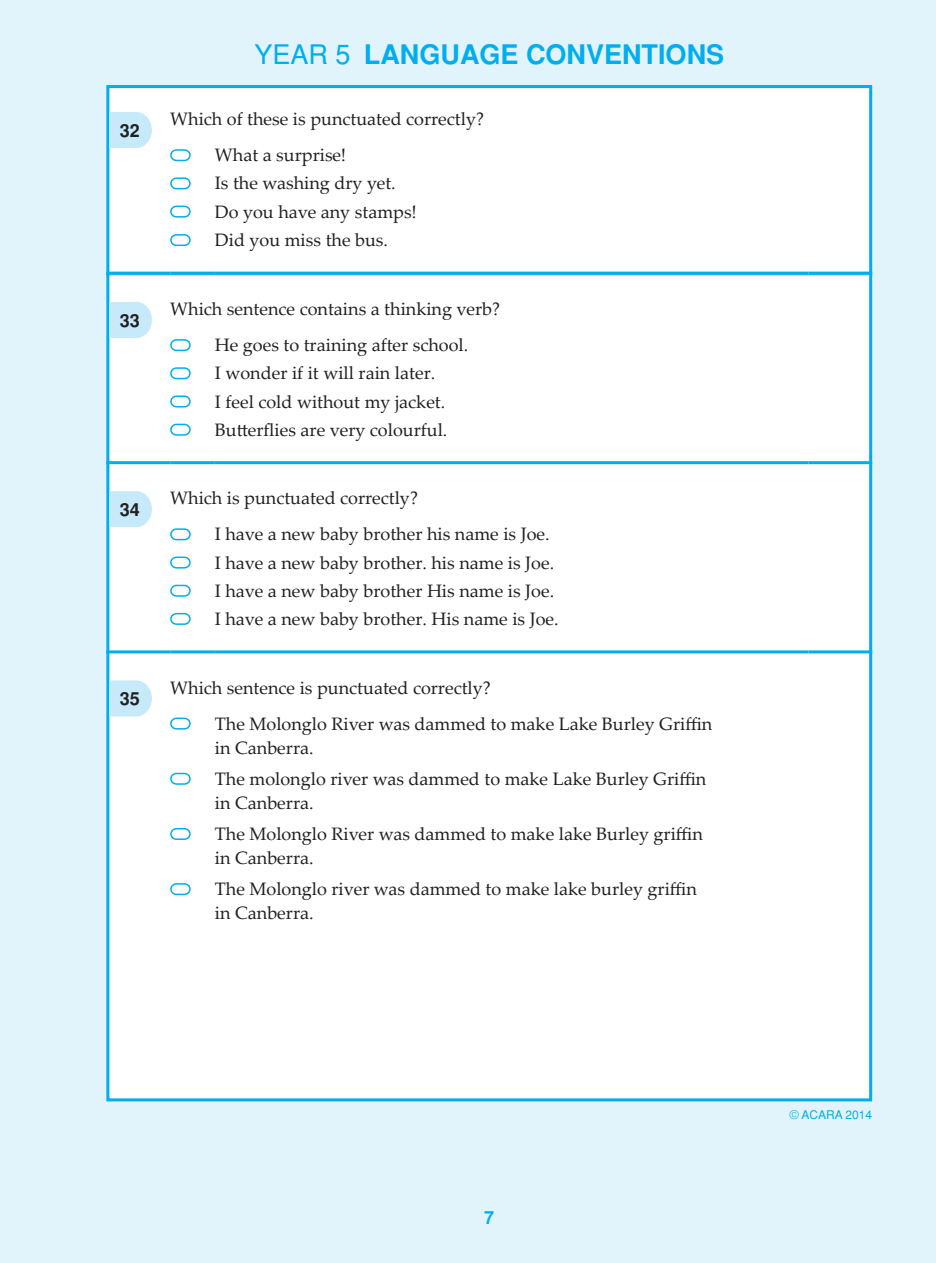
<style>
.page{position:relative;width:936px;height:1263px;background:#fff}
.page>*{position:absolute;margin:0;border:0;box-sizing:border-box;transform-origin:0 0}
.t1{font:700 27px "Helvetica";color:#00aeef}
.t2{font:18px/36px "Palatino Linotype";color:#231f20}
.t3{font:700 18px "Helvetica";letter-spacing:.005em;color:#231f20}
.t4{font:700 18px "Helvetica";color:#00aeef}
.t5{font:12px "Helvetica";color:#00aeef}
.s1{font-weight:400}
</style>
<div class="page">
<div style="left:0;top:0;width:935px;height:1263px;background:#e1f4fc"></div>
<div style="left:106px;top:85px;width:766px;height:1016px;background:#fff;border:3px solid #00aeef"></div>
<hr style="left:106px;top:272px;width:64px;height:3px;background:#00aeef">
<hr style="left:170px;top:272px;width:45px;height:3px;background:#00aeef">
<hr style="left:215px;top:272px;width:593px;height:3px;background:#00aeef">
<hr style="left:808px;top:272px;width:64px;height:3px;background:#00aeef">
<svg style="left:109px;top:112px;width:43px;height:36px"></svg>
<div style="left:170px;top:149px;width:21px;height:12px;border:2px solid #00aeef;border-radius:5px"></div>
<div style="left:170px;top:177px;width:21px;height:12px;border:2px solid #00aeef;border-radius:5px"></div>
<div style="left:170px;top:206px;width:21px;height:12px;border:2px solid #00aeef;border-radius:5px"></div>
<div style="left:170px;top:234px;width:21px;height:12px;border:2px solid #00aeef;border-radius:5px"></div>
<hr style="left:106px;top:461px;width:64px;height:3px;background:#00aeef">
<hr style="left:170px;top:461px;width:45px;height:3px;background:#00aeef">
<hr style="left:215px;top:461px;width:593px;height:3px;background:#00aeef">
<hr style="left:808px;top:461px;width:64px;height:3px;background:#00aeef">
<svg style="left:109px;top:302px;width:43px;height:36px"></svg>
<div style="left:170px;top:339px;width:21px;height:12px;border:2px solid #00aeef;border-radius:5px"></div>
<div style="left:170px;top:367px;width:21px;height:12px;border:2px solid #00aeef;border-radius:5px"></div>
<div style="left:170px;top:395px;width:21px;height:12px;border:2px solid #00aeef;border-radius:5px"></div>
<div style="left:170px;top:424px;width:21px;height:12px;border:2px solid #00aeef;border-radius:5px"></div>
<hr style="left:106px;top:650px;width:64px;height:3px;background:#00aeef">
<hr style="left:170px;top:650px;width:45px;height:3px;background:#00aeef">
<hr style="left:215px;top:650px;width:593px;height:3px;background:#00aeef">
<hr style="left:808px;top:650px;width:64px;height:3px;background:#00aeef">
<svg style="left:109px;top:491px;width:43px;height:36px"></svg>
<div style="left:170px;top:528px;width:21px;height:12px;border:2px solid #00aeef;border-radius:5px"></div>
<div style="left:170px;top:556px;width:21px;height:12px;border:2px solid #00aeef;border-radius:5px"></div>
<div style="left:170px;top:585px;width:21px;height:12px;border:2px solid #00aeef;border-radius:5px"></div>
<div style="left:170px;top:613px;width:21px;height:12px;border:2px solid #00aeef;border-radius:5px"></div>
<svg style="left:109px;top:680px;width:43px;height:36px"></svg>
<div style="left:170px;top:717px;width:21px;height:13px;border:2px solid #00aeef;border-radius:5px"></div>
<div style="left:170px;top:773px;width:21px;height:12px;border:2px solid #00aeef;border-radius:5px"></div>
<div style="left:170px;top:828px;width:21px;height:12px;border:2px solid #00aeef;border-radius:5px"></div>
<div style="left:170px;top:883px;width:21px;height:12px;border:2px solid #00aeef;border-radius:5px"></div>
<h1 class="t1" style="left:254px;top:39px;width:471px"><span class="s1">YEAR 5</span> LANGUAGE CONVENTIONS</h1>
<p class="t3" style="left:120px;top:120px;width:21px">32</p>
<p class="t2" style="left:215px;top:100px;width:271px;text-indent:-45px">Which of these is punctuated correctly?<br>What a surprise!</p>
<p class="t2" style="left:215px;top:168px;width:203px;line-height:28.3px">Is the washing dry yet.<br>Do you have any stamps!<br>Did you miss the bus.</p>
<p class="t3" style="left:120px;top:310px;width:22px">33</p>
<p class="t2" style="left:215px;top:290px;width:287px;text-indent:-45px">Which sentence contains a thinking verb?<br>He goes to training after school.</p>
<p class="t2" style="left:215px;top:358px;width:234px;line-height:28.2px">I wonder if it will rain later.<br>I feel cold without my jacket.<br>Butterflies are very colourful.</p>
<p class="t3" style="left:120px;top:499px;width:22px">34</p>
<p class="t2" style="left:215px;top:479px;width:336px;text-indent:-45px">Which is punctuated correctly?<br>I have a new baby brother his name is Joe.</p>
<p class="t2" style="left:215px;top:548px;width:345px;line-height:28.2px">I have a new baby brother. his name is Joe.<br>I have a new baby brother His name is Joe.<br>I have a new baby brother. His name is Joe.</p>
<p class="t3" style="left:120px;top:688px;width:22px">35</p>
<p class="t2" style="left:215px;top:669px;width:499px;text-indent:-45px">Which sentence is punctuated correctly?<br>The Molonglo River was dammed to make Lake Burley Griffin</p>
<p class="t2" style="left:215px;top:731px;width:493px;line-height:31.2px">in Canberra.<br>The molonglo river was dammed to make Lake Burley Griffin</p>
<p class="t2" style="left:215px;top:786px;width:489px;line-height:31.2px">in Canberra.<br>The Molonglo River was dammed to make lake Burley griffin</p>
<p class="t2" style="left:215px;top:841px;width:483px;line-height:31.2px">in Canberra.<br>The Molonglo river was dammed to make lake burley griffin</p>
<p class="t2" style="left:215px;top:894px;width:100px">in Canberra.</p>
<p class="t4" style="left:484px;top:1207px;width:12px">7</p>
<p class="t5" style="left:789px;top:1108px;width:84px">© ACARA 2014</p>
</div>
